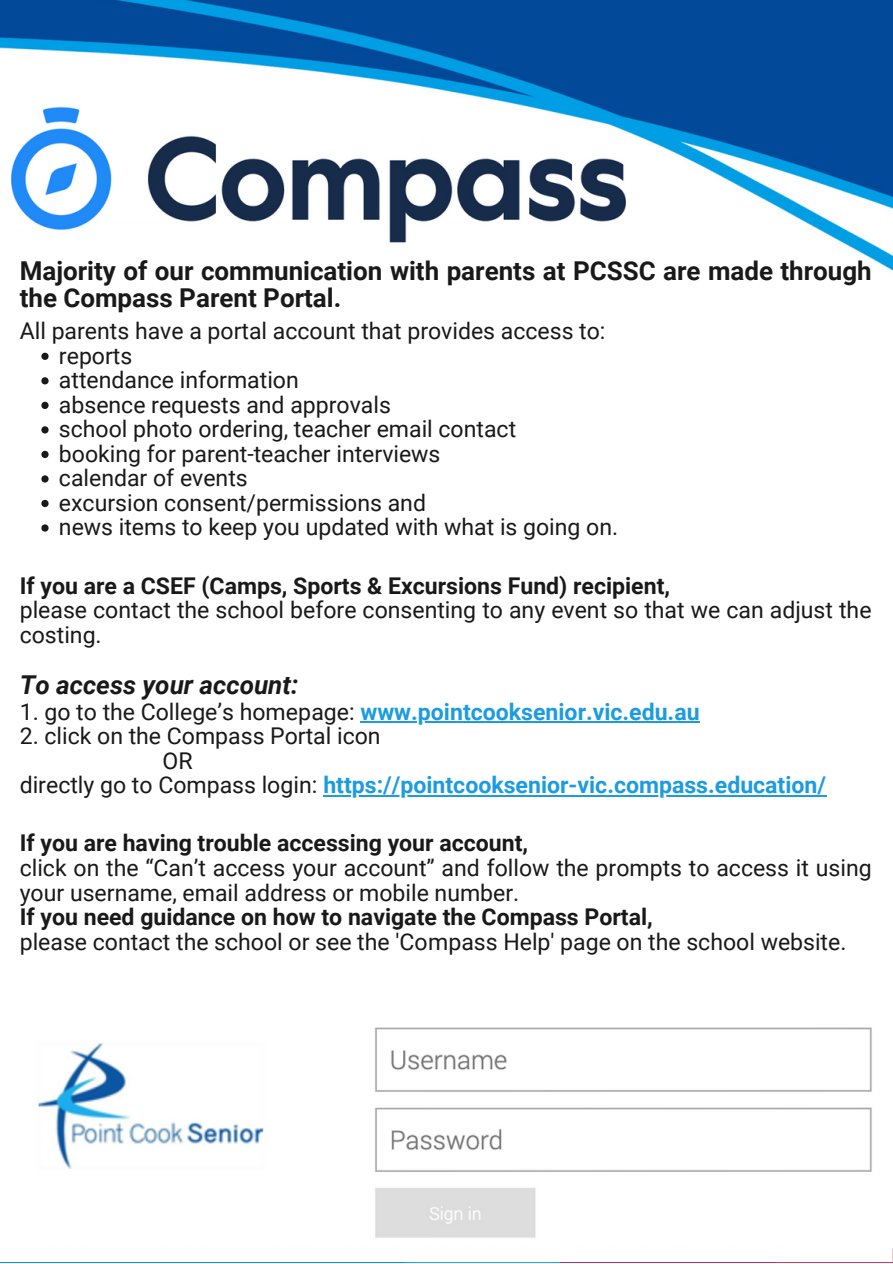
<style>
.page{position:relative;width:893px;height:1264px;background:#fff}
.page>*{position:absolute;margin:0;border:0;box-sizing:border-box;transform-origin:0 0}
.t1{font:700 25.95px/27.9px "Roboto";color:#191919}
.t2{font:italic 700 25.95px "Roboto";color:#191919}
.t3{font:23.1px/24.5px "Roboto";color:#191919}
.t4{font:700 23.1px "Roboto";color:#191919}
.t5{font:700 23.1px "Roboto";color:#1c9cde}
.s1{font-weight:400;color:#191919}
</style>
<div class="page">
<img style="left:0;top:0;width:892px;height:797px">
<img style="left:11px;top:103px;width:614px;height:142px">
<svg style="left:38px;top:1027px;width:834px;height:211px"></svg>
<svg style="left:41px;top:353px;width:8px;height:7px"></svg>
<svg style="left:41px;top:377px;width:8px;height:7px"></svg>
<svg style="left:41px;top:402px;width:8px;height:7px"></svg>
<svg style="left:41px;top:426px;width:8px;height:7px"></svg>
<svg style="left:41px;top:451px;width:8px;height:7px"></svg>
<svg style="left:41px;top:475px;width:8px;height:7px"></svg>
<svg style="left:41px;top:500px;width:8px;height:7px"></svg>
<svg style="left:41px;top:524px;width:8px;height:7px"></svg>
<hr style="left:360px;top:721px;width:340px;height:2px;background:#1c9cde">
<hr style="left:323px;top:794px;width:503px;height:2px;background:#1c9cde">
<p class="t1" style="left:20px;top:257px;width:853px">Majority of our communication with parents at PCSSC are made through the Compass Parent Portal.</p>
<p class="t3" style="left:20px;top:319px;width:587px">All parents have a portal account that provides access to:</p>
<p class="t3" style="left:59px;top:343px;width:75px">reports</p>
<p class="t3" style="left:59px;top:368px;width:241px">attendance information</p>
<p class="t3" style="left:59px;top:393px;width:333px">absence requests and approvals</p>
<p class="t3" style="left:59px;top:417px;width:458px">school photo ordering, teacher email contact</p>
<p class="t3" style="left:59px;top:442px;width:383px">booking for parent-teacher interviews</p>
<p class="t3" style="left:59px;top:466px;width:190px">calendar of events</p>
<p class="t3" style="left:59px;top:491px;width:368px">excursion consent/permissions and</p>
<p class="t3" style="left:59px;top:515px;width:560px">news items to keep you updated with what is going on.</p>
<p class="t4" style="left:20px;top:572px;width:651px">If you are a CSEF (Camps, Sports &amp; Excursions Fund) recipient,</p>
<p class="t3" style="left:20px;top:598px;width:853px">please contact the school before consenting to any event so that we can adjust the costing.</p>
<p class="t2" style="left:20px;top:669px;width:280px">To access your account:</p>
<p class="t5" style="left:20px;top:698px;width:681px"><span class="s1">1. go to the College’s homepage:</span> www.pointcooksenior.vic.edu.au</p>
<p class="t3" style="left:20px;top:724px;width:362px">2. click on the Compass Portal icon</p>
<p class="t3" style="left:163px;top:748px;width:32px">OR</p>
<p class="t5" style="left:20px;top:771px;width:807px"><span class="s1">directly go to Compass login:</span> https://pointcooksenior-vic.compass.education/</p>
<p class="t4" style="left:20px;top:830px;width:510px">If you are having trouble accessing your account,</p>
<p class="t3" style="left:20px;top:855px;width:853px">click on the “Can’t access your account” and follow the prompts to access it using your username, email address or mobile number.</p>
<p class="t4" style="left:20px;top:903px;width:634px">If you need guidance on how to navigate the Compass Portal,</p>
<p class="t3" style="left:20px;top:929px;width:828px">please contact the school or see the 'Compass Help' page on the school website.</p>
</div>
